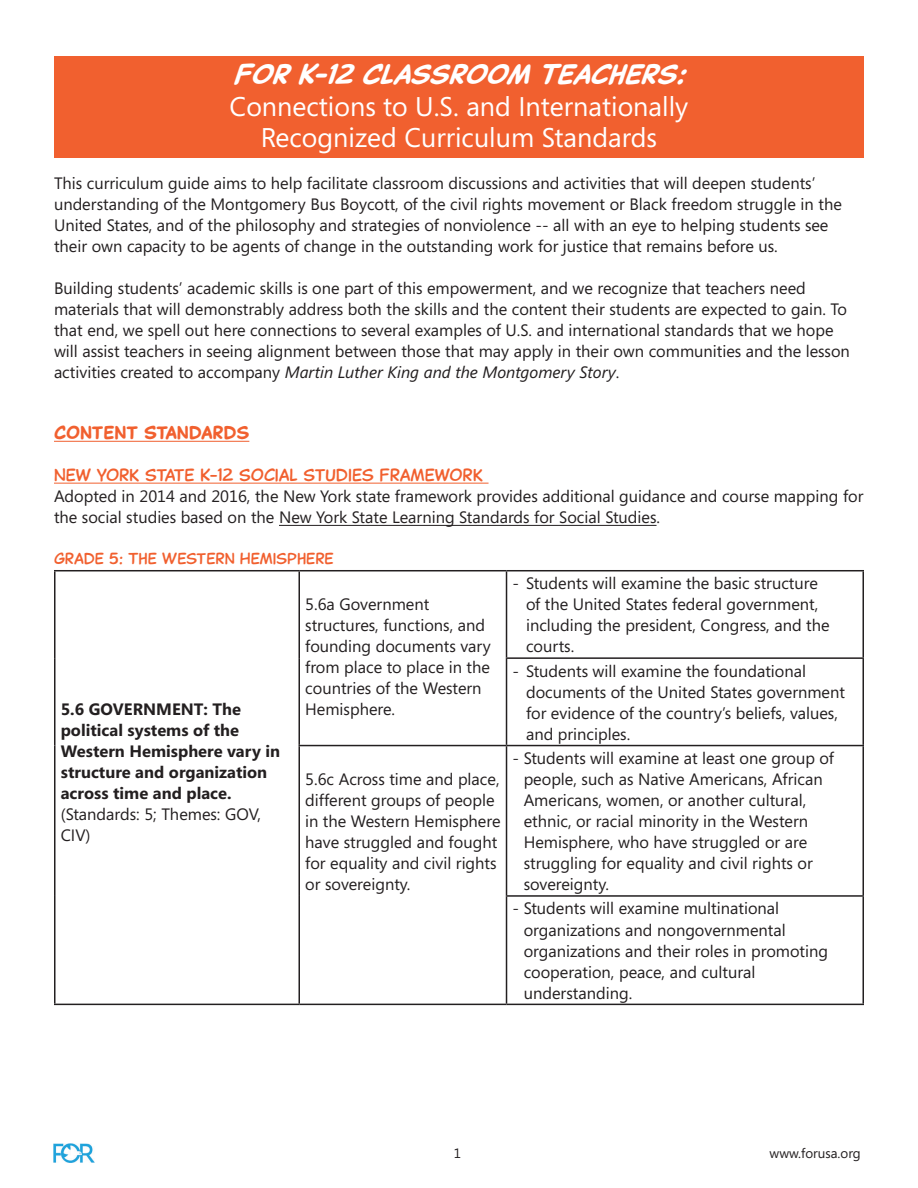
<style>
.page{position:relative;width:918px;height:1188px;background:#fff}
.page>*{position:absolute;margin:0;border:0;box-sizing:border-box;transform-origin:0 0}
.t1{font:27px/31.5px "Segoe";color:#fff;text-align:center}
.t2{font:italic 700 27px "Captain Comic";color:#fff}
.t3{font:700 18px "Captain Comic";color:#f1602f}
.t4{font:16.5px/21px "Segoe";color:#231f20}
.t5{font:700 16.5px/21px "Segoe";color:#231f20}
.t6{font:16.5px "Captain Comic";color:#f1602f}
.t7{font:15px "Captain Comic";color:#f1602f}
.t8{font:13.5px "Segoe";color:#231f20}
.s1{font-style:italic}
</style>
<div class="page">
<img style="left:54px;top:1144px;width:40px;height:19px">
<hr style="left:54px;top:441px;width:195px;height:1px;background:#f1602f">
<hr style="left:54px;top:483px;width:435px;height:1px;background:#f1602f">
<hr style="left:279px;top:525px;width:378px;height:1px;background:#231f20">
<hr style="left:54px;top:570px;width:245px;height:1px;background:#231f20">
<hr style="left:54px;top:571px;width:2px;height:87px;background:#231f20">
<hr style="left:299px;top:570px;width:208px;height:1px;background:#231f20">
<hr style="left:298px;top:571px;width:2px;height:87px;background:#231f20">
<hr style="left:507px;top:570px;width:357px;height:1px;background:#231f20">
<hr style="left:506px;top:571px;width:1px;height:86px;background:#231f20">
<hr style="left:862px;top:571px;width:2px;height:86px;background:#231f20">
<hr style="left:54px;top:658px;width:2px;height:88px;background:#231f20">
<hr style="left:298px;top:658px;width:2px;height:87px;background:#231f20">
<hr style="left:506px;top:657px;width:358px;height:2px;background:#231f20">
<hr style="left:506px;top:659px;width:1px;height:86px;background:#231f20">
<hr style="left:862px;top:659px;width:2px;height:86px;background:#231f20">
<hr style="left:54px;top:746px;width:2px;height:150px;background:#231f20">
<hr style="left:298px;top:745px;width:209px;height:1px;background:#231f20">
<hr style="left:298px;top:746px;width:2px;height:150px;background:#231f20">
<hr style="left:507px;top:745px;width:357px;height:1px;background:#231f20">
<hr style="left:506px;top:746px;width:1px;height:149px;background:#231f20">
<hr style="left:862px;top:746px;width:2px;height:149px;background:#231f20">
<hr style="left:54px;top:896px;width:2px;height:108px;background:#231f20">
<hr style="left:298px;top:896px;width:2px;height:108px;background:#231f20">
<hr style="left:506px;top:895px;width:358px;height:2px;background:#231f20">
<hr style="left:506px;top:897px;width:1px;height:107px;background:#231f20">
<hr style="left:862px;top:897px;width:2px;height:107px;background:#231f20">
<hr style="left:54px;top:1004px;width:245px;height:1px;background:#231f20">
<hr style="left:299px;top:1004px;width:208px;height:1px;background:#231f20">
<hr style="left:507px;top:1004px;width:357px;height:1px;background:#231f20">
<div style="left:54px;top:56px;width:810px;height:102px;background:#f1602f"></div>
<h1 class="t2" style="left:233px;top:54px;width:453px">FOR K-12 CLASSROOM TEACHERS:</h1>
<h1 class="t1" style="left:230px;top:90px;width:460px">Connections to U.S. and Internationally<br>Recognized Curriculum Standards</h1>
<p class="t4" style="left:54px;top:172px;width:789px">This curriculum guide aims to help facilitate classroom discussions and activities that will deepen students’ understanding of the Montgomery Bus Boycott, of the civil rights movement or Black freedom struggle in the United States, and of the philosophy and strategies of nonviolence -- all with an eye to helping students see their own capacity to be agents of change in the outstanding work for justice that remains before us.</p>
<p class="t4" style="left:54px;top:277px;width:797px">Building students’ academic skills is one part of this empowerment, and we recognize that teachers need materials that will demonstrably address both the skills and the content their students are expected to gain. To that end, we spell out here connections to several examples of U.S. and international standards that we hope will assist teachers in seeing alignment between those that may apply in their own communities and the lesson activities created to accompany <span class="s1">Martin Luther King and the Montgomery Story</span>.</p>
<p class="t3" style="left:54px;top:419px;width:197px">CONTENT STANDARDS</p>
<p class="t6" style="left:54px;top:463px;width:430px">NEW YORK STATE K-12 SOCIAL STUDIES FRAMEWORK</p>
<p class="t4" style="left:54px;top:486px;width:811px">Adopted in 2014 and 2016, the New York state framework provides additional guidance and course mapping for the social studies based on the New York State Learning Standards for Social Studies.</p>
<p class="t7" style="left:54px;top:548px;width:281px">GRADE 5: THE WESTERN HEMISPHERE</p>
<p class="t5" style="left:61px;top:698px;width:221px">5.6 GOVERNMENT: The political systems of the<br>Western Hemisphere vary in structure and organization across time and place.</p>
<p class="t4" style="left:61px;top:803px;width:202px">(Standards: 5; Themes: GOV,<br>CIV)</p>
<p class="t4" style="left:305px;top:593px;width:187px">5.6a Government structures, functions, and founding documents vary from place to place in the countries of the Western<br>Hemisphere.</p>
<p class="t4" style="left:305px;top:768px;width:197px">5.6c Across time and place, different groups of people in the Western Hemisphere have struggled and fought for equality and civil rights or sovereignty.</p>
<p class="t4" style="left:526px;top:572px;width:305px;text-indent:-13px">- Students will examine the basic structure of the United States federal government, including the president, Congress, and the courts.</p>
<p class="t4" style="left:526px;top:660px;width:321px;text-indent:-13px">- Students will examine the foundational documents of the United States government for evidence of the country’s beliefs, values, and principles.</p>
<p class="t4" style="left:524px;top:747px;width:312px;text-indent:-11px">- Students will examine at least one group of people, such as Native Americans, African Americans, women, or another cultural, ethnic, or racial minority in the Western Hemisphere, who have struggled or are struggling for equality and civil rights or sovereignty.</p>
<p class="t4" style="left:524px;top:898px;width:306px;text-indent:-11px">- Students will examine multinational organizations and nongovernmental organizations and their roles in promoting cooperation, peace, and cultural understanding.</p>
<p class="t8" style="left:454px;top:1144px;width:9px">1</p>
<p class="t8" style="left:770px;top:1144px;width:93px">www.forusa.org</p>
</div>
